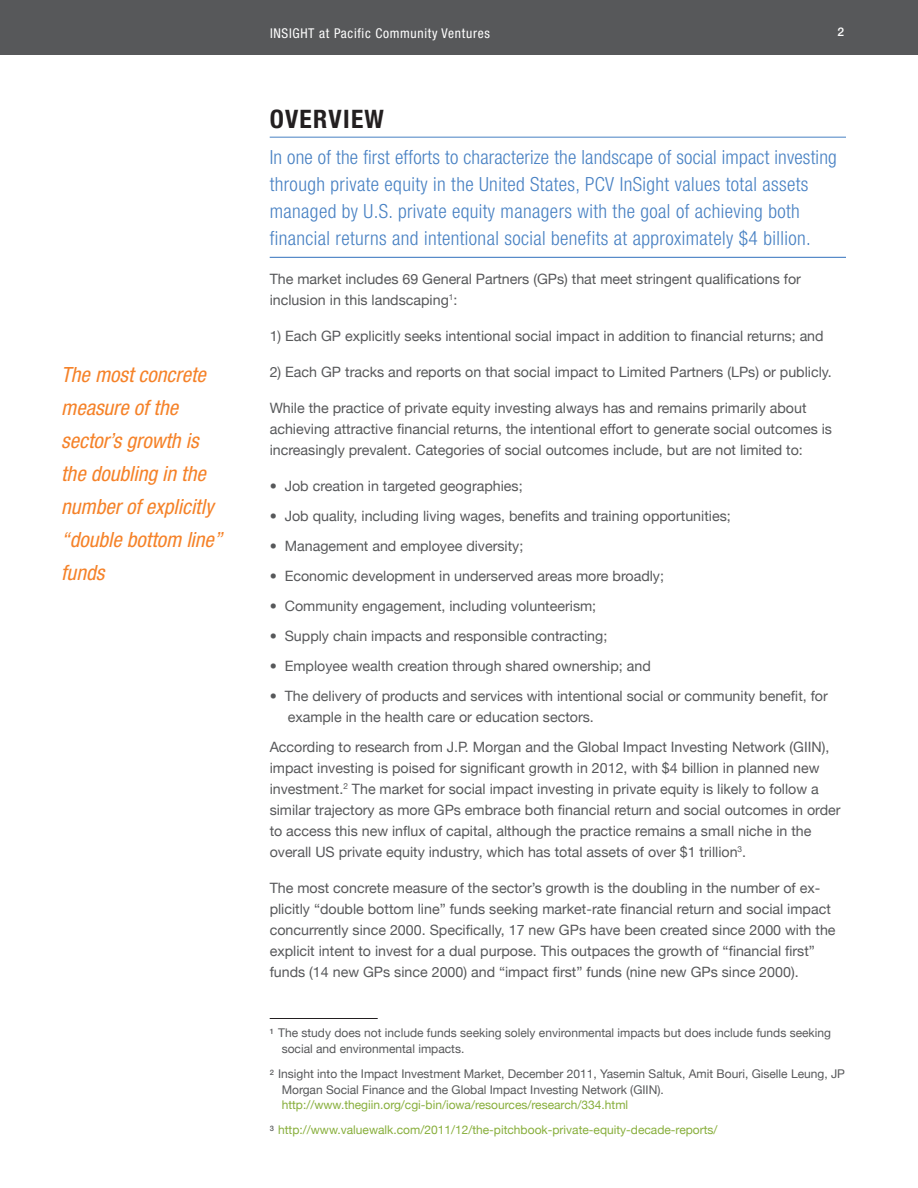
<style>
.page{position:relative;width:918px;height:1188px;background:#fff}
.page>*{position:absolute;margin:0;border:0;box-sizing:border-box;transform-origin:0 0}
.Head2{font:700 condensed 25.5px "Helvetica Neue";letter-spacing:.05em;color:#231f20}
.sidebar_highlihgted{font:italic condensed 21px/33px "Helvetica Neue";color:#f58229}
.intro_paragraph{font:300 condensed 19.5px/27px "Helvetica Neue";letter-spacing:.02em;color:#4881c3}
.t1{font:14.25px/21px "Helvetica Neue";color:#57585a}
.t2{font:condensed 13.5px "Helvetica Neue";letter-spacing:.05em;color:#fff}
.Footnote_text{font:12px/15.8px "Helvetica Neue";color:#57585a}
.Footnote_text-2{font:12px "Helvetica Neue";color:#87ae3b}
.t3{font:500 12px "Helvetica Neue";color:#fff}
.s1{color:#87ae3b}
</style>
<div class="page">
<div style="left:0;top:0;width:918px;height:55px;background:#57585a"></div>
<hr style="left:270px;top:137px;width:576px;height:1px;background:#4881c3">
<hr style="left:270px;top:257px;width:576px;height:1px;background:#4881c3">
<hr style="left:270px;top:1018px;width:108px;height:1px;background:#231f20">
<p class="sidebar_highlihgted" style="left:61px;top:358px;width:163px">The most concrete measure of the sector’s growth is the doubling in the number of explicitly “double bottom line” funds</p>
<p class="t2" style="left:270px;top:25px;width:221px">INSIGHT at Pacific Community Ventures</p>
<p class="t3" style="left:838px;top:25px;width:8px">2</p>
<p class="Head2" style="left:270px;top:103px;width:116px">OVERVIEW</p>
<p class="intro_paragraph" style="left:270px;top:143px;width:569px">In one of the first efforts to characterize the landscape of social impact investing through private equity in the United States, PCV InSight values total assets managed by U.S. private equity managers with the goal of achieving both financial returns and intentional social benefits at approximately $4 billion.</p>
<p class="t1" style="left:270px;top:268px;width:533px">The market includes 69 General Partners (GPs) that meet stringent qualifications for inclusion in this landscaping<sup>1</sup>:</p>
<p class="t1" style="left:270px;top:325px;width:555px">1) Each GP explicitly seeks intentional social impact in addition to financial returns; and</p>
<p class="t1" style="left:270px;top:361px;width:564px">2) Each GP tracks and reports on that social impact to Limited Partners (LPs) or publicly.</p>
<p class="t1" style="left:270px;top:397px;width:564px">While the practice of private equity investing always has and remains primarily about achieving attractive financial returns, the intentional effort to generate social outcomes is increasingly prevalent. Categories of social outcomes include, but are not limited to:</p>
<p class="t1" style="left:270px;top:475px;width:254px">• Job creation in targeted geographies;</p>
<p class="t1" style="left:270px;top:505px;width:463px">• Job quality, including living wages, benefits and training opportunities;</p>
<p class="t1" style="left:270px;top:535px;width:255px">• Management and employee diversity;</p>
<p class="t1" style="left:270px;top:565px;width:396px">• Economic development in underserved areas more broadly;</p>
<p class="t1" style="left:270px;top:595px;width:328px">• Community engagement, including volunteerism;</p>
<p class="t1" style="left:270px;top:625px;width:339px">• Supply chain impacts and responsible contracting;</p>
<p class="t1" style="left:270px;top:655px;width:383px">• Employee wealth creation through shared ownership; and</p>
<p class="t1" style="left:288px;top:685px;width:542px;text-indent:-18px">• The delivery of products and services with intentional social or community benefit, for example in the health care or education sectors.</p>
<p class="t1" style="left:270px;top:736px;width:572px">According to research from J.P. Morgan and the Global Impact Investing Network (GIIN), impact investing is poised for significant growth in 2012, with $4 billion in planned new investment.<sup>2</sup> The market for social impact investing in private equity is likely to follow a similar trajectory as more GPs embrace both financial return and social outcomes in order to access this new influx of capital, although the practice remains a small niche in the overall US private equity industry, which has total assets of over $1 trillion<sup>3</sup>.</p>
<p class="t1" style="left:270px;top:877px;width:567px">The most concrete measure of the sector’s growth is the doubling in the number of ex&shy;plicitly “double bottom line” funds seeking market-rate financial return and social impact concurrently since 2000. Specifically, 17 new GPs have been created since 2000 with the explicit intent to invest for a dual purpose. This outpaces the growth of “financial first” funds (14 new GPs since 2000) and “impact first” funds (nine new GPs since 2000).</p>
<p class="Footnote_text" style="left:282px;top:1025px;width:551px;text-indent:-12px"><sup>1</sup> The study does not include funds seeking solely environmental impacts but does include funds seeking social and environmental impacts.</p>
<p class="Footnote_text" style="left:282px;top:1065px;width:565px;text-indent:-12px"><sup>2</sup> Insight into the Impact Investment Market, December 2011, Yasemin Saltuk, Amit Bouri, Giselle Leung, JP<br>Morgan Social Finance and the Global Impact Investing Network (GIIN). <span class="s1">http://www.thegiin.org/cgi-bin/iowa/resources/research/334.html</span></p>
<p class="Footnote_text-2" style="left:270px;top:1123px;width:449px"><sup>3</sup> http://www.valuewalk.com/2011/12/the-pitchbook-private-equity-decade-reports/</p>
</div>
